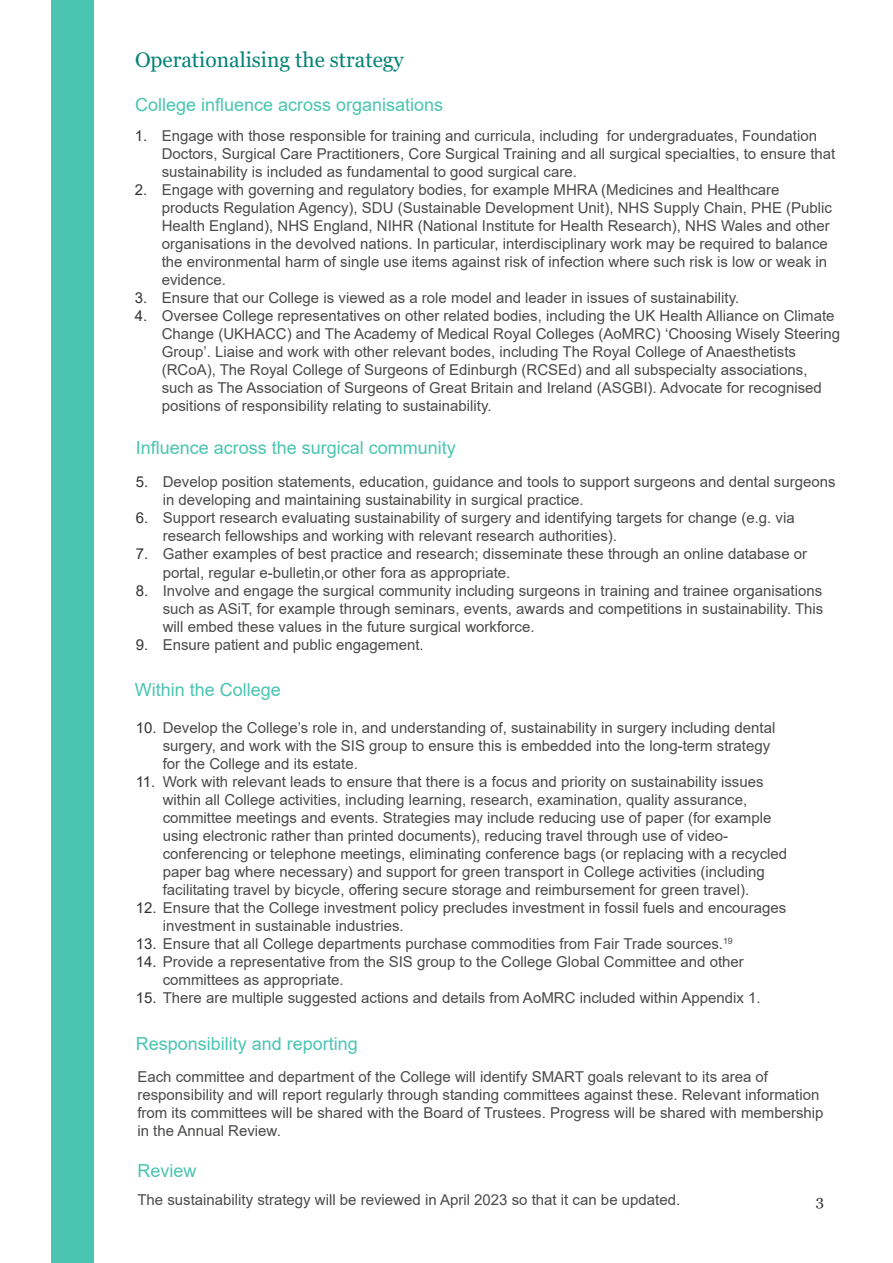
<style>
.page{position:relative;width:893px;height:1263px;background:#fff}
.page>*{position:absolute;margin:0;border:0;box-sizing:border-box;transform-origin:0 0}
.t1{font:21px "Georgia";color:#068375}
.t2{font:18px "Arial";color:#49c5b1}
.t3{font:15px/18px "Arial";color:#4a4a49}
.t4{font:15px "Georgia";color:#323232}
.s1{color:#323232}
</style>
<div class="page">
<div style="left:51px;top:0;width:43px;height:1263px;background:#49c5b1"></div>
<h1 class="t1" style="left:135px;top:47px;width:270px">Operationalising the strategy</h1>
<p class="t2" style="left:135px;top:93px;width:310px">College influence across organisations</p>
<p class="t3" style="left:162px;top:127px;width:675px;text-indent:-27px"><span class="s1">1.</span> Engage with those responsible for training and curricula, including for undergraduates, Foundation<br>Doctors, Surgical Care Practitioners, Core Surgical Training and all surgical specialties, to ensure that sustainability is included as fundamental to good surgical care.</p>
<p class="t3" style="left:162px;top:181px;width:672px;text-indent:-27px"><span class="s1">2.</span> Engage with governing and regulatory bodies, for example MHRA (Medicines and Healthcare products Regulation Agency), SDU (Sustainable Development Unit), NHS Supply Chain, PHE (Public Health England), NHS England, NIHR (National Institute for Health Research), NHS Wales and other organisations in the devolved nations. In particular, interdisciplinary work may be required to balance the environmental harm of single use items against risk of infection where such risk is low or weak in evidence.</p>
<p class="t3" style="left:135px;top:289px;width:606px"><span class="s1">3.</span> Ensure that our College is viewed as a role model and leader in issues of sustainability.</p>
<p class="t3" style="left:162px;top:307px;width:680px;text-indent:-27px"><span class="s1">4.</span> Oversee College representatives on other related bodies, including the UK Health Alliance on Climate Change (UKHACC) and The Academy of Medical Royal Colleges (AoMRC) ‘Choosing Wisely Steering Group’. Liaise and work with other relevant bodes, including The Royal College of Anaesthetists (RCoA), The Royal College of Surgeons of Edinburgh (RCSEd) and all subspecialty associations, such as The Association of Surgeons of Great Britain and Ireland (ASGBI). Advocate for recognised positions of responsibility relating to sustainability.</p>
<p class="t2" style="left:136px;top:435px;width:322px">Influence across the surgical community</p>
<p class="t3" style="left:163px;top:473px;width:674px;text-indent:-27px"><span class="s1">5.</span> Develop position statements, education, guidance and tools to support surgeons and dental surgeons in developing and maintaining sustainability in surgical practice.</p>
<p class="t3" style="left:163px;top:509px;width:633px;text-indent:-27px"><span class="s1">6.</span> Support research evaluating sustainability of surgery and identifying targets for change (e.g. via research fellowships and working with relevant research authorities).</p>
<p class="t3" style="left:163px;top:545px;width:646px;text-indent:-27px"><span class="s1">7.</span> Gather examples of best practice and research; disseminate these through an online database or portal, regular e-bulletin,or other fora as appropriate.</p>
<p class="t3" style="left:163px;top:581px;width:662px;text-align:justify;text-indent:-27px"><span class="s1">8.</span> Involve and engage the surgical community including surgeons in training and trainee organisations such as ASiT, for example through seminars, events, awards and competitions in sustainability. This will embed these values in the future surgical workforce.</p>
<p class="t3" style="left:136px;top:635px;width:289px"><span class="s1">9.</span> Ensure patient and public engagement.</p>
<p class="t2" style="left:135px;top:677px;width:148px">Within the College</p>
<p class="t3" style="left:163px;top:718px;width:614px;text-indent:-27px"><span class="s1">10.</span> Develop the College’s role in, and understanding of, sustainability in surgery including dental surgery, and work with the SIS group to ensure this is embedded into the long-term strategy for the College and its estate.</p>
<p class="t3" style="left:163px;top:772px;width:626px;text-indent:-27px"><span class="s1">11.</span> Work with relevant leads to ensure that there is a focus and priority on sustainability issues within all College activities, including learning, research, examination, quality assurance, committee meetings and events. Strategies may include reducing use of paper (for example using electronic rather than printed documents), reducing travel through use of video&shy;conferencing or telephone meetings, eliminating conference bags (or replacing with a recycled paper bag where necessary) and support for green transport in College activities (including facilitating travel by bicycle, offering secure storage and reimbursement for green travel).</p>
<p class="t3" style="left:163px;top:898px;width:625px;text-indent:-27px"><span class="s1">12.</span> Ensure that the College investment policy precludes investment in fossil fuels and encourages investment in sustainable industries.</p>
<p class="t3" style="left:136px;top:934px;width:598px"><span class="s1">13.</span> Ensure that all College departments purchase commodities from Fair Trade sources.<sup>19</sup></p>
<p class="t3" style="left:163px;top:952px;width:583px;text-indent:-27px"><span class="s1">14.</span> Provide a representative from the SIS group to the College Global Committee and other committees as appropriate.</p>
<p class="t3" style="left:136px;top:988px;width:626px"><span class="s1">15.</span> There are multiple suggested actions and details from AoMRC included within Appendix 1.</p>
<p class="t2" style="left:136px;top:1032px;width:224px">Responsibility and reporting</p>
<p class="t3" style="left:137px;top:1067px;width:688px">Each committee and department of the College will identify SMART goals relevant to its area of responsibility and will report regularly through standing committees against these. Relevant information from its committees will be shared with the Board of Trustees. Progress will be shared with membership in the Annual Review.</p>
<p class="t2" style="left:137px;top:1158px;width:61px">Review</p>
<p class="t3" style="left:137px;top:1191px;width:544px">The sustainability strategy will be reviewed in April 2023 so that it can be updated.</p>
<p class="t4" style="left:816px;top:1191px;width:10px">3</p>
</div>
